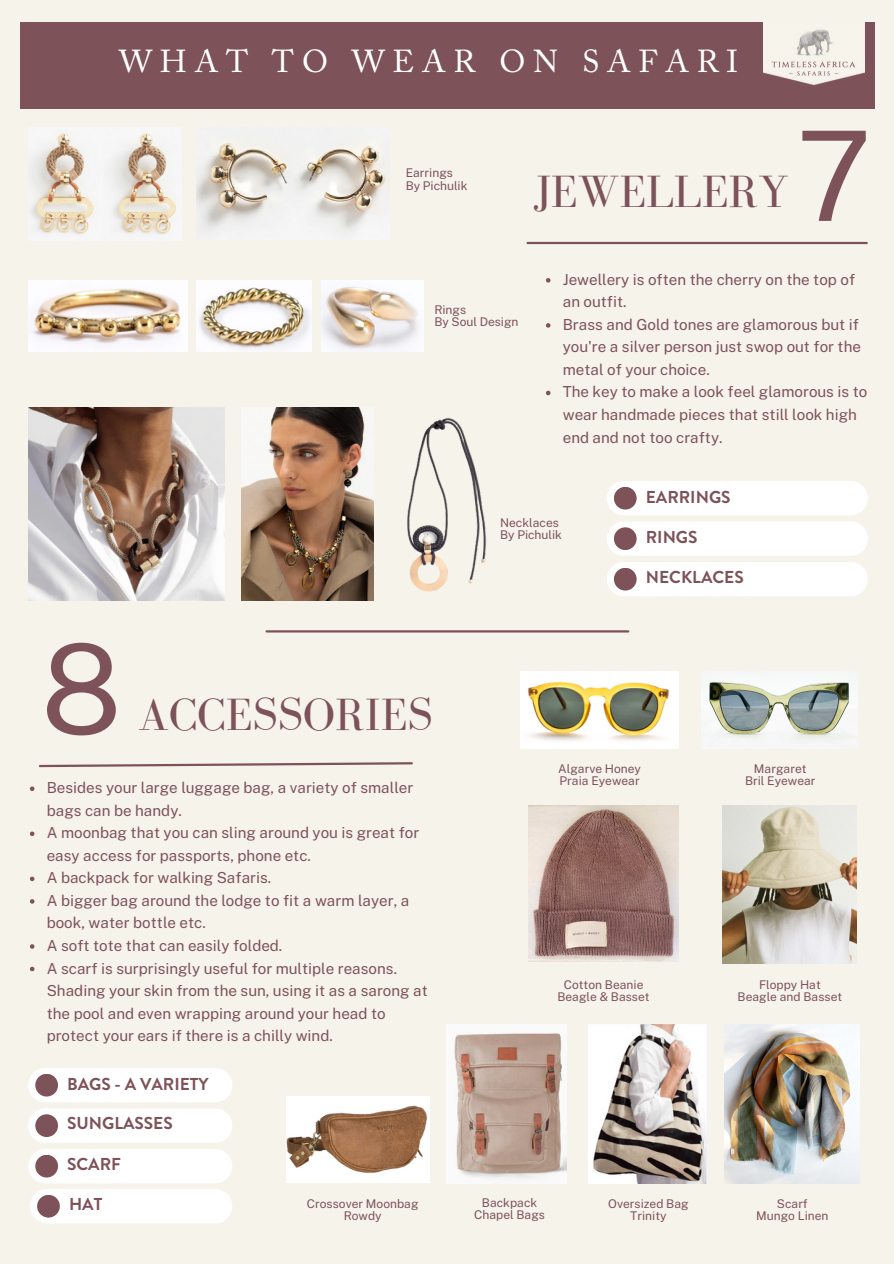
<style>
.page{position:relative;width:894px;height:1264px;background:#fff}
.page>*{position:absolute;margin:0;border:0;box-sizing:border-box;transform-origin:0 0}
.t1{font:124.65px "Public Sans";color:#7d5258}
.t2{font:46.5px "Bodoni FLF";color:#7d5258}
.t3{font:31.5px "Adobe Caslon Pro";letter-spacing:.25em;color:#fff}
.t4{font:700 17.25px "Brandon Grotesque";color:#7d5258}
.t5{font:15.15px/22.5px "Public Sans";color:#7d5258}
.t6{font:12px "Public Sans";color:#7d5258}
</style>
<div class="page">
<div style="left:0;top:0;width:893px;height:1263px;background:#f6f3eb"></div>
<hr style="left:527px;top:242px;width:339px;height:2px;background:#7d5258">
<div style="left:607px;top:481px;width:260px;height:34px;background:#fff"></div>
<div style="left:607px;top:522px;width:260px;height:34px;background:#fff"></div>
<div style="left:607px;top:562px;width:260px;height:34px;background:#fff"></div>
<div style="left:613px;top:487px;width:23px;height:22px;background:#7d5258;border-radius:50%"></div>
<div style="left:613px;top:527px;width:23px;height:23px;background:#7d5258;border-radius:50%"></div>
<div style="left:613px;top:568px;width:23px;height:22px;background:#7d5258;border-radius:50%"></div>
<div style="left:20px;top:23px;width:854px;height:86px;background:#7d5258"></div>
<img style="left:763px;top:23px;width:101px;height:63px">
<svg style="left:39px;top:762px;width:374px;height:6px"></svg>
<hr style="left:266px;top:630px;width:362px;height:2px;background:#7d5258">
<img style="left:197px;top:143px;width:192px;height:96px">
<img style="left:28px;top:128px;width:153px;height:112px">
<img style="left:241px;top:407px;width:132px;height:194px">
<img style="left:407px;top:418px;width:79px;height:174px">
<img style="left:28px;top:407px;width:196px;height:194px">
<img style="left:28px;top:280px;width:159px;height:71px">
<img style="left:197px;top:281px;width:115px;height:71px">
<img style="left:321px;top:281px;width:102px;height:71px">
<div style="left:28px;top:1068px;width:204px;height:34px;background:#fff"></div>
<div style="left:28px;top:1109px;width:204px;height:33px;background:#fff"></div>
<div style="left:35px;top:1073px;width:23px;height:23px;background:#7d5258;border-radius:50%"></div>
<div style="left:35px;top:1114px;width:23px;height:22px;background:#7d5258;border-radius:50%"></div>
<svg style="left:28px;top:1149px;width:204px;height:74px;background:#faf8f8"></svg>
<div style="left:37px;top:1194px;width:23px;height:23px;background:#7d5258;border-radius:50%"></div>
<img style="left:528px;top:805px;width:150px;height:156px">
<svg style="left:546px;top:278px;width:4px;height:4px"></svg>
<svg style="left:546px;top:323px;width:4px;height:4px"></svg>
<svg style="left:546px;top:391px;width:4px;height:4px"></svg>
<svg style="left:30px;top:786px;width:4px;height:5px"></svg>
<svg style="left:30px;top:831px;width:4px;height:5px"></svg>
<svg style="left:30px;top:876px;width:4px;height:5px"></svg>
<svg style="left:30px;top:899px;width:4px;height:4px"></svg>
<svg style="left:30px;top:944px;width:4px;height:4px"></svg>
<svg style="left:30px;top:966px;width:4px;height:5px"></svg>
<img style="left:520px;top:671px;width:158px;height:77px">
<img style="left:701px;top:671px;width:156px;height:77px">
<img style="left:722px;top:805px;width:134px;height:158px">
<img style="left:724px;top:1024px;width:135px;height:158px">
<img style="left:588px;top:1024px;width:119px;height:159px">
<img style="left:446px;top:1024px;width:120px;height:158px">
<img style="left:287px;top:1096px;width:143px;height:86px">
<p class="t3" style="left:119px;top:49px;width:620px">WHAT TO WEAR ON SAFARI</p>
<p class="t6" style="left:405px;top:166px;width:49px">Earrings</p>
<p class="t6" style="left:405px;top:178px;width:63px">By Pichulik</p>
<p class="t2" style="left:533px;top:166px;width:256px">JEWELLERY</p>
<p class="t1" style="left:796px;top:102px;width:76px">7</p>
<p class="t6" style="left:434px;top:303px;width:33px">Rings</p>
<p class="t6" style="left:434px;top:315px;width:86px">By Soul Design</p>
<p class="t5" style="left:562px;top:268px;width:294px">Jewellery is often the cherry on the top of an outfit.</p>
<p class="t5" style="left:562px;top:313px;width:300px">Brass and Gold tones are glamorous but if you're a silver person just swop out for the metal of your choice.</p>
<p class="t5" style="left:562px;top:381px;width:306px">The key to make a look feel glamorous is to wear handmade pieces that still look high end and not too crafty.</p>
<p class="t1" style="left:41px;top:615px;width:82px">8</p>
<p class="t2" style="left:138px;top:689px;width:296px">ACCESSORIES</p>
<p class="t5" style="left:47px;top:776px;width:368px">Besides your large luggage bag, a variety of smaller bags can be handy.</p>
<p class="t5" style="left:47px;top:821px;width:374px">A moonbag that you can sling around you is great for easy access for passports, phone etc.</p>
<p class="t5" style="left:47px;top:866px;width:226px">A backpack for walking Safaris.</p>
<p class="t5" style="left:47px;top:889px;width:364px">A bigger bag around the lodge to fit a warm layer, a book, water bottle etc.</p>
<p class="t5" style="left:47px;top:934px;width:237px">A soft tote that can easily folded.</p>
<p class="t5" style="left:47px;top:956px;width:382px">A scarf is surprisingly useful for multiple reasons.<br>Shading your skin from the sun, using it as a sarong at the pool and even wrapping around your head to protect your ears if there is a chilly wind.</p>
<p class="t4" style="left:67px;top:1072px;width:143px">BAGS - A VARIETY</p>
<p class="t4" style="left:67px;top:1111px;width:107px">SUNGLASSES</p>
<p class="t4" style="left:67px;top:1151px;width:55px">SCARF</p>
<p class="t4" style="left:69px;top:1191px;width:35px">HAT</p>
<p class="t6" style="left:307px;top:1196px;width:113px">Crossover Moonbag</p>
<p class="t6" style="left:343px;top:1208px;width:39px">Rowdy</p>
<p class="t6" style="left:500px;top:515px;width:60px">Necklaces</p>
<p class="t6" style="left:500px;top:527px;width:63px">By Pichulik</p>
<p class="t4" style="left:645px;top:485px;width:86px">EARRINGS</p>
<p class="t4" style="left:645px;top:524px;width:53px">RINGS</p>
<p class="t4" style="left:645px;top:564px;width:99px">NECKLACES</p>
<p class="t6" style="left:558px;top:761px;width:84px">Algarve Honey</p>
<p class="t6" style="left:559px;top:773px;width:82px">Praia Eyewear</p>
<p class="t6" style="left:563px;top:977px;width:81px">Cotton Beanie</p>
<p class="t6" style="left:557px;top:989px;width:94px">Beagle &amp; Basset</p>
<p class="t6" style="left:753px;top:761px;width:54px">Margaret</p>
<p class="t6" style="left:744px;top:773px;width:72px">Bril Eyewear</p>
<p class="t6" style="left:758px;top:977px;width:63px">Floppy Hat</p>
<p class="t6" style="left:737px;top:989px;width:106px">Beagle and Basset</p>
<p class="t6" style="left:482px;top:1195px;width:57px">Backpack</p>
<p class="t6" style="left:474px;top:1207px;width:72px">Chapel Bags</p>
<p class="t6" style="left:608px;top:1196px;width:82px">Oversized Bag</p>
<p class="t6" style="left:630px;top:1208px;width:38px">Trinity</p>
<p class="t6" style="left:776px;top:1196px;width:32px">Scarf</p>
<p class="t6" style="left:756px;top:1208px;width:74px">Mungo Linen</p>
</div>
